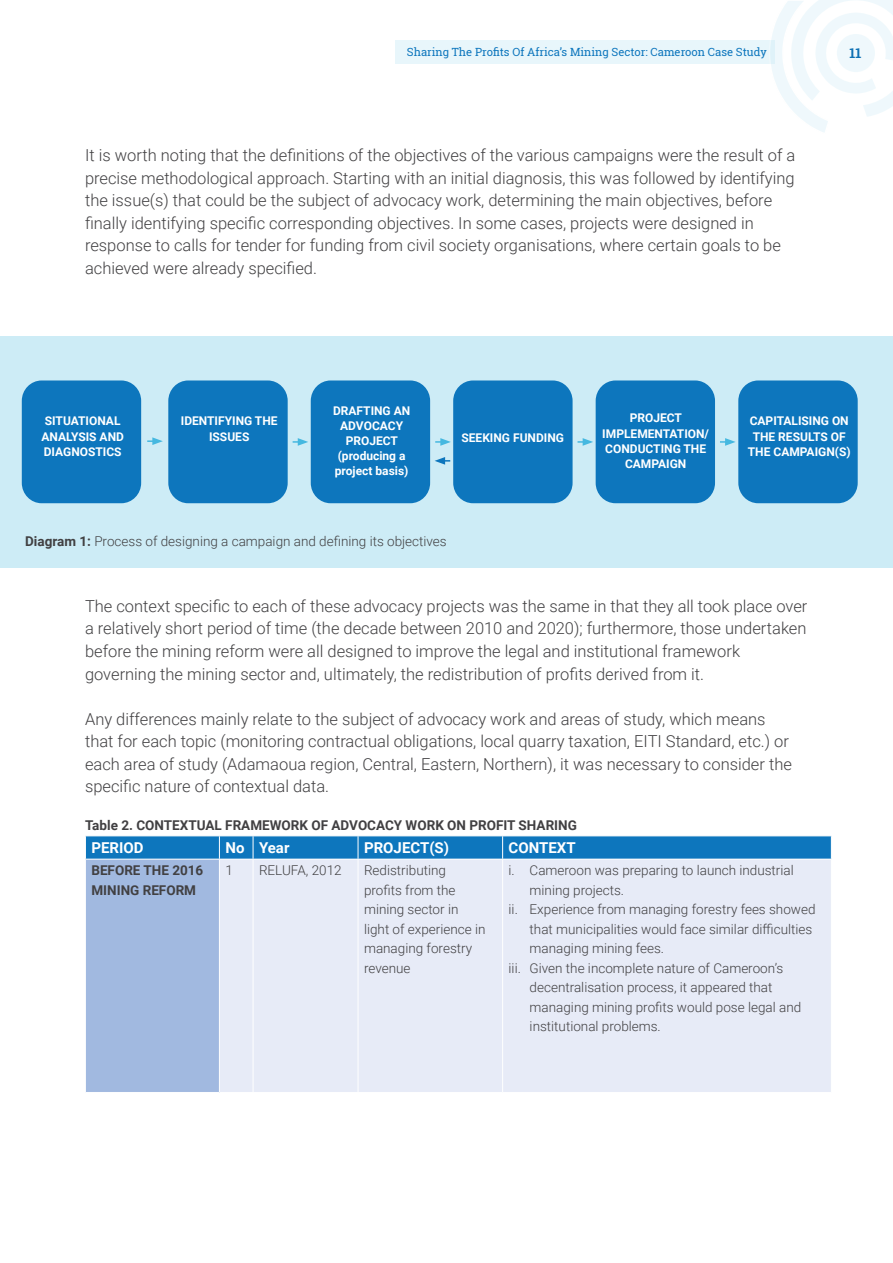
<style>
.page{position:relative;width:893px;height:1263px;background:#fff}
.page>*{position:absolute;margin:0;border:0;box-sizing:border-box;transform-origin:0 0}
.t1{font:300 16.5px/22.5px "Roboto";color:#414042}
.t2{font:700 15px "Roboto";color:#fff}
.t3{font:300 13.5px/19.5px "Roboto";color:#414042}
.t4{font:700 13.5px/19.5px "Roboto";color:#414042}
.t5{font:700 13.5px "Roboto Slab";color:#0f71b4}
.t6{font:700 12px/15px "Roboto";color:#fff;text-align:center}
.t7{font:11.25px "Roboto Slab";color:#0d76bd}
.s1{font-weight:700}
</style>
<div class="page">
<div style="left:395px;top:41px;width:380px;height:23px;background:#e8f6fb"></div>
<svg style="left:768px;top:0;width:125px;height:132px"></svg>
<div style="left:0;top:336px;width:893px;height:231px;background:#cdecf6"></div>
<div style="left:22px;top:380px;width:119px;height:123px;background:#0d76bd;border-radius:20px"></div>
<div style="left:168px;top:380px;width:120px;height:123px;background:#0d76bd;border-radius:20px"></div>
<div style="left:311px;top:380px;width:119px;height:123px;background:#0d76bd;border-radius:20px"></div>
<div style="left:453px;top:380px;width:120px;height:123px;background:#0d76bd;border-radius:20px"></div>
<div style="left:596px;top:380px;width:119px;height:123px;background:#0d76bd;border-radius:20px"></div>
<div style="left:738px;top:380px;width:120px;height:123px;background:#0d76bd;border-radius:20px"></div>
<svg style="left:147px;top:437px;width:16px;height:8px"></svg>
<svg style="left:293px;top:438px;width:15px;height:8px"></svg>
<svg style="left:435px;top:438px;width:16px;height:8px"></svg>
<svg style="left:435px;top:457px;width:15px;height:8px"></svg>
<svg style="left:577px;top:438px;width:16px;height:8px"></svg>
<svg style="left:720px;top:438px;width:16px;height:8px"></svg>
<div style="left:85px;top:859px;width:134px;height:233px;background:#a1b9e0"></div>
<div style="left:220px;top:860px;width:611px;height:232px;background:#e7ebf7"></div>
<hr style="left:85px;top:859px;width:1px;height:233px;background:#fff">
<hr style="left:253px;top:859px;width:1px;height:233px;background:#fff">
<hr style="left:358px;top:859px;width:1px;height:233px;background:#fff">
<hr style="left:502px;top:859px;width:1px;height:233px;background:#fff">
<hr style="left:85px;top:859px;width:134px;height:1px;background:#fff">
<svg style="left:85px;top:836px;width:747px;height:23px;background:#167bbf"></svg>
<p class="t7" style="left:407px;top:44px;width:361px">Sharing The Profits Of Africa’s Mining Sector: Cameroon Case Study</p>
<p class="t5" style="left:850px;top:44px;width:13px">11</p>
<p class="t1" style="left:85px;top:143px;width:712px">It is worth noting that the definitions of the objectives of the various campaigns were the result of a precise methodological approach. Starting with an initial diagnosis, this was followed by identifying the issue(s) that could be the subject of advocacy work, determining the main objectives, before finally identifying specific corresponding objectives. In some cases, projects were designed in response to calls for tender for funding from civil society organisations, where certain goals to be achieved were already specified.</p>
<p class="t6" style="left:41px;top:413px;width:84px;text-align:left">SITUATIONAL<br>ANALYSIS AND<br>DIAGNOSTICS</p>
<p class="t6" style="left:181px;top:413px;width:98px">IDENTIFYING THE<br>ISSUES</p>
<p class="t6" style="left:333px;top:402px;width:79px">DRAFTING AN<br>ADVOCACY<br>PROJECT (producing a project basis)</p>
<p class="t6" style="left:461px;top:429px;width:104px">SEEKING FUNDING</p>
<p class="t3" style="left:25px;top:531px;width:423px"><span class="s1">Diagram 1:</span> Process of designing a campaign and defining its objectives</p>
<p class="t6" style="left:602px;top:410px;width:108px">PROJECT<br>IMPLEMENTATION/<br>CONDUCTING THE<br>CAMPAIGN</p>
<p class="t6" style="left:748px;top:413px;width:104px">CAPITALISING ON<br>THE RESULTS OF<br>THE CAMPAIGN(S)</p>
<p class="t1" style="left:85px;top:594px;width:724px">The context specific to each of these advocacy projects was the same in that they all took place over a relatively short period of time (the decade between 2010 and 2020); furthermore, those undertaken before the mining reform were all designed to improve the legal and institutional framework governing the mining sector and, ultimately, the redistribution of profits derived from it.</p>
<p class="t1" style="left:85px;top:707px;width:708px">Any differences mainly relate to the subject of advocacy work and areas of study, which means that for each topic (monitoring contractual obligations, local quarry taxation, EITI Standard, etc.) or each area of study (Adamaoua region, Central, Eastern, Northern), it was necessary to consider the specific nature of contextual data.</p>
<p class="t4" style="left:85px;top:814px;width:493px">Table 2. CONTEXTUAL FRAMEWORK OF ADVOCACY WORK ON PROFIT SHARING</p>
<p class="t2" style="left:91px;top:837px;width:54px">PERIOD</p>
<p class="t2" style="left:225px;top:837px;width:66px">No Year</p>
<p class="t2" style="left:364px;top:837px;width:87px">PROJECT(S)</p>
<p class="t2" style="left:509px;top:837px;width:69px">CONTEXT</p>
<p class="t4" style="left:91px;top:860px;width:113px">BEFORE THE 2016<br>MINING REFORM</p>
<p class="t3" style="left:225px;top:860px;width:9px">1</p>
<p class="t3" style="left:259px;top:860px;width:84px">RELUFA, 2012</p>
<p class="t3" style="left:364px;top:860px;width:123px">Redistributing profits from the mining sector in light of experience in managing forestry revenue</p>
<p class="t3" style="left:509px;top:860px;width:287px">i. Cameroon was preparing to launch industrial</p>
<p class="t3" style="left:530px;top:880px;width:96px">mining projects.</p>
<p class="t3" style="left:509px;top:899px;width:308px">ii. Experience from managing forestry fees showed</p>
<p class="t3" style="left:530px;top:919px;width:284px">that municipalities would face similar difficulties</p>
<p class="t3" style="left:530px;top:938px;width:136px">managing mining fees.</p>
<p class="t3" style="left:509px;top:958px;width:276px">iii. Given the incomplete nature of Cameroon’s</p>
<p class="t3" style="left:530px;top:977px;width:244px">decentralisation process, it appeared that</p>
<p class="t3" style="left:530px;top:997px;width:273px">managing mining profits would pose legal and</p>
<p class="t3" style="left:530px;top:1016px;width:133px">institutional problems.</p>
</div>
